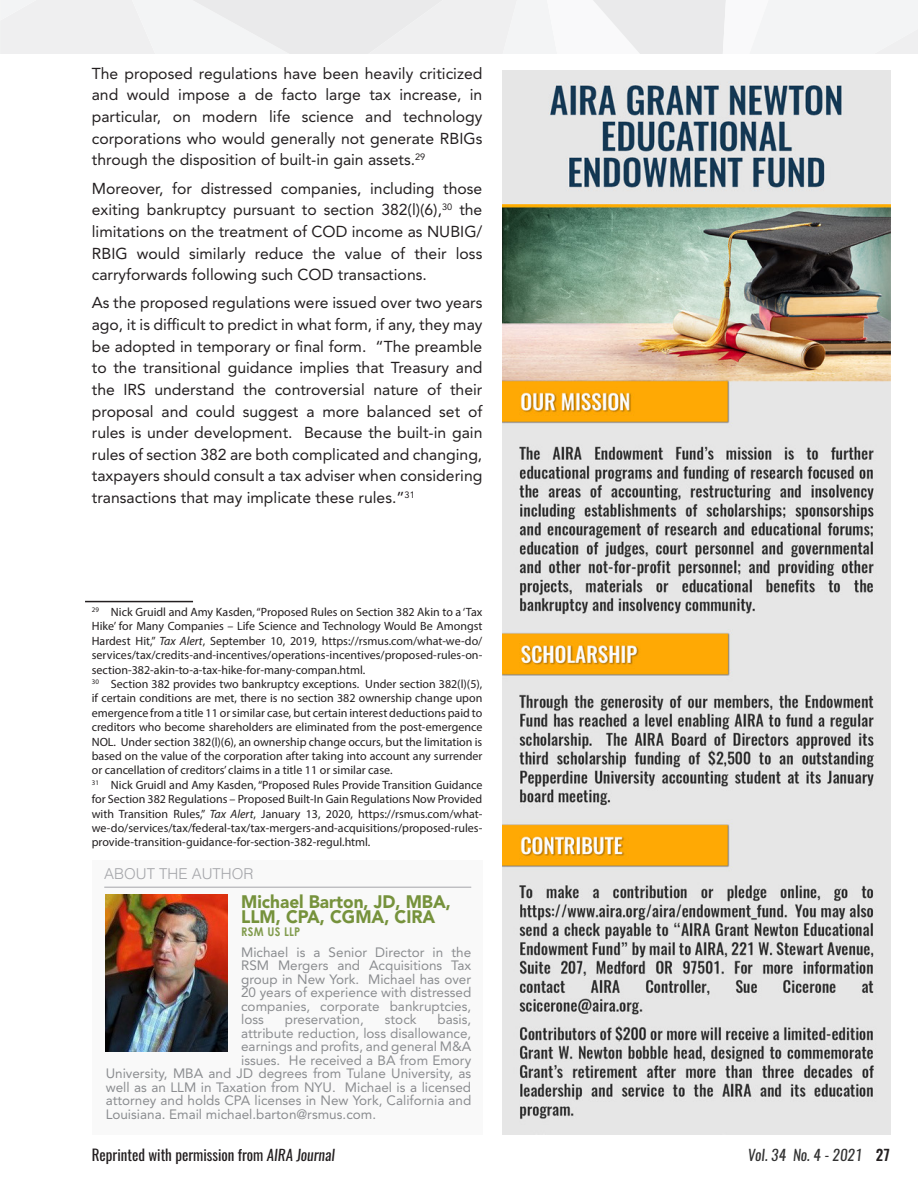
<style>
.page{position:relative;width:918px;height:1188px;background:#fff}
.page>*{position:absolute;margin:0;border:0;box-sizing:border-box;transform-origin:0 0}
.Article_-_Body{font:900 18px/15px "Avenir LT Std";color:#76923c;scale:.96 1}
.t1{font:15.75px/21.6px "Avenir LT Std";color:#231f20;text-align:justify}
.t2{font:15px "Oswald";color:#231f20}
.t3{font:italic 15px "Oswald";color:#333}
.Article_-_Body-2{font:300 15px "Helvetica";color:#a5a6aa}
.Article_-_Body-3{font:13.5px/13.5px "Avenir LT Std";color:#8b8d90;text-align:justify}
.Footnote_Text{font:12px/14.4px "Myriad Pro";color:#231f20;text-align:justify}
.Article_-_Body-4{font:700 12px "Century Gothic";letter-spacing:.025em;color:#829c4e;scale:.92 1}
.s1{font-style:italic}
.s2{font-weight:500;font-style:normal;color:#231f20}
</style>
<div class="page">
<hr style="left:85px;top:601px;width:108px;height:1px;background:#231f20">
<svg style="left:0;top:0;width:918px;height:54px"></svg>
<div style="left:92px;top:860px;width:390px;height:275px;background:#f9f9f9"></div>
<hr style="left:104px;top:887px;width:367px;height:1px;background:#a5a6aa">
<img style="left:106px;top:894px;width:122px;height:157px">
<img style="left:502px;top:70px;width:389px;height:1064px">
<p class="t1" style="left:92px;top:63px;width:392px">The proposed regulations have been heavily criticized and would impose a de facto large tax increase, in particular, on modern life science and technology corporations who would generally not generate RBIGs through the disposition of built-in gain assets.<sup>29</sup></p>
<p class="t1" style="left:92px;top:178px;width:392px">Moreover, for distressed companies, including those exiting bankruptcy pursuant to section 382(l)(6),<sup>30</sup> the limitations on the treatment of COD income as NUBIG/ RBIG would similarly reduce the value of their loss carryforwards following such COD transactions.</p>
<p class="t1" style="left:92px;top:292px;width:392px">As the proposed regulations were issued over two years ago, it is difficult to predict in what form, if any, they may be adopted in temporary or final form. “The preamble to the transitional guidance implies that Treasury and the IRS understand the controversial nature of their proposal and could suggest a more balanced set of rules is under development. Because the built-in gain rules of section 382 are both complicated and changing, taxpayers should consult a tax adviser when considering transactions that may implicate these rules.”<sup>31</sup></p>
<p class="Footnote_Text" style="left:92px;top:605px;width:392px"><sup>29</sup> Nick Gruidl and Amy Kasden, “Proposed Rules on Section 382 Akin to a ‘Tax Hike’ for Many Companies – Life Science and Technology Would Be Amongst Hardest Hit,” <span class="s1">Tax Alert</span>, September 10, 2019, https://rsmus.com/what-we-do/ services/tax/credits-and-incentives/operations-incentives/proposed-rules-on&shy;section-382-akin-to-a-tax-hike-for-many-compan.html.</p>
<p class="Footnote_Text" style="left:92px;top:677px;width:392px"><sup>30</sup> Section 382 provides two bankruptcy exceptions. Under section 382(l)(5), if certain conditions are met, there is no section 382 ownership change upon emergence from a title 11 or similar case, but certain interest deductions paid to creditors who become shareholders are eliminated from the post-emergence NOL. Under section 382(l)(6), an ownership change occurs, but the limitation is based on the value of the corporation after taking into account any surrender or cancellation of creditors’ claims in a title 11 or similar case.</p>
<p class="Footnote_Text" style="left:92px;top:777px;width:392px"><sup>31</sup> Nick Gruidl and Amy Kasden, “Proposed Rules Provide Transition Guidance for Section 382 Regulations – Proposed Built-In Gain Regulations Now Provided with Transition Rules,” <span class="s1">Tax Alert</span>, January 13, 2020, https://rsmus.com/what&shy;we-do/services/tax/federal-tax/tax-mergers-and-acquisitions/proposed-rules&shy;provide-transition-guidance-for-section-382-regul.html.</p>
<p class="Article_-_Body-2" style="left:104px;top:865px;width:151px">ABOUT THE AUTHOR</p>
<p class="Article_-_Body" style="left:241px;top:894px;width:220px">Michael Barton, JD, MBA,<br>LLM, CPA, CGMA, CIRA</p>
<p class="Article_-_Body-4" style="left:241px;top:923px;width:66px">RSM US LLP</p>
<p class="Article_-_Body-3" style="left:241px;top:945px;width:232px">Michael is a Senior Director in the RSM Mergers and Acquisitions Tax group in New York. Michael has over 20 years of experience with distressed companies, corporate bankruptcies, loss</p>
<p class="Article_-_Body-3" style="left:285px;top:1013px;width:81px">preservation,</p>
<p class="Article_-_Body-3" style="left:385px;top:1013px;width:33px">stock</p>
<p class="Article_-_Body-3" style="left:438px;top:1013px;width:35px">basis,</p>
<p class="Article_-_Body-3" style="left:241px;top:1026px;width:232px">attribute reduction, loss disallowance,</p>
<p class="Article_-_Body-3" style="left:241px;top:1040px;width:232px">earnings and profits, and general M&amp;A</p>
<p class="Article_-_Body-3" style="left:241px;top:1053px;width:232px">issues. He received a BA from Emory</p>
<p class="Article_-_Body-3" style="left:106px;top:1067px;width:367px">University, MBA and JD degrees from Tulane University, as</p>
<p class="Article_-_Body-3" style="left:106px;top:1080px;width:367px">well as an LLM in Taxation from NYU. Michael is a licensed</p>
<p class="Article_-_Body-3" style="left:106px;top:1094px;width:367px">attorney and holds CPA licenses in New York, California and</p>
<p class="Article_-_Body-3" style="left:106px;top:1107px;width:272px">Louisiana. Email michael.barton@rsmus.com.</p>
<p class="t2" style="left:92px;top:1144px;width:245px">Reprinted with permission from <span class="s1">AIRA Journal</span></p>
<p class="t3" style="left:748px;top:1144px;width:143px">Vol. 34 No. 4 - 2021 <span class="s2">27</span></p>
</div>
